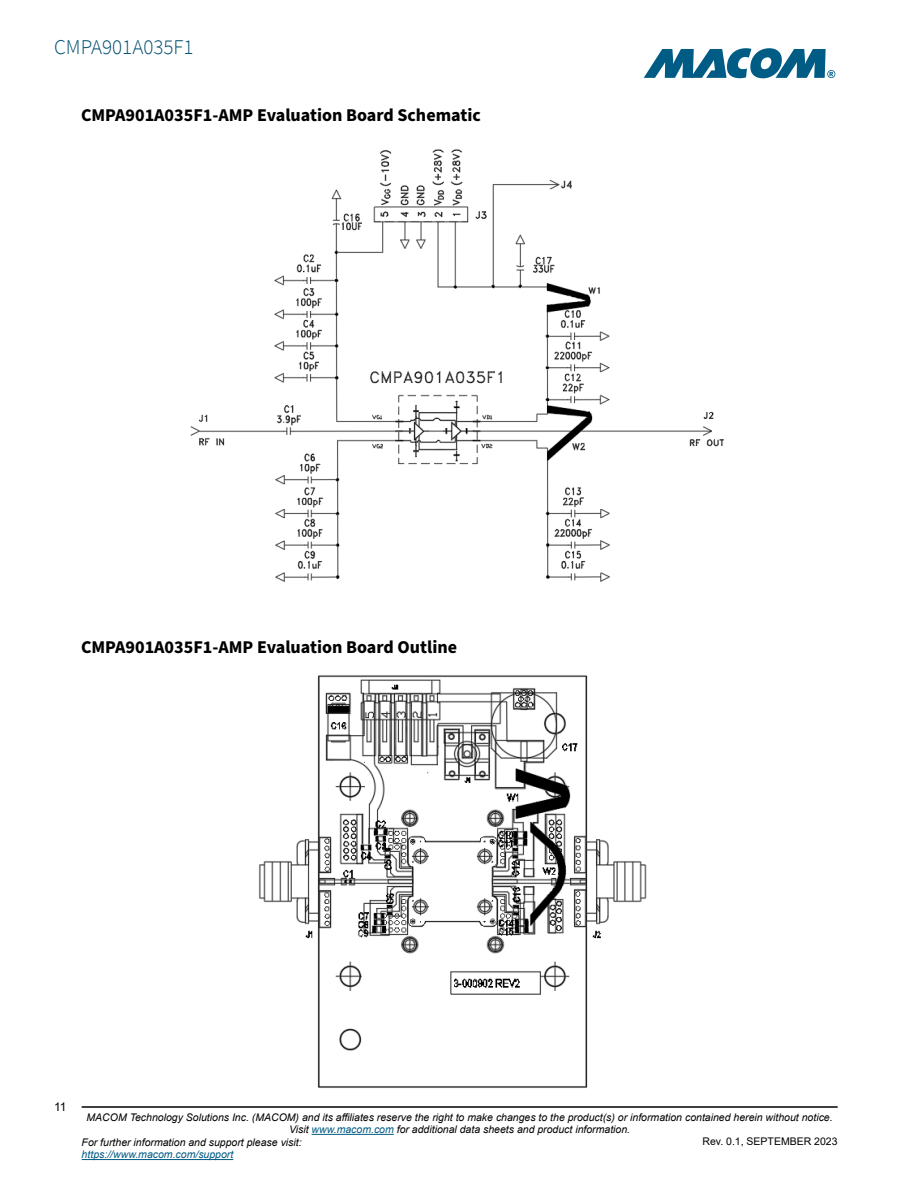
<style>
.page{position:relative;width:918px;height:1188px;background:#fff}
.page>*{position:absolute;margin:0;border:0;box-sizing:border-box;transform-origin:0 0}
.t1{font:300 21px "Source Sans Pro";color:#004f72}
.t2{font:700 18px "Source Sans Pro";color:#000}
.t3{font:12px "Arial";color:#000}
.t4{font:italic 10.5px "Arial";color:#000}
.t5{font:italic 10.5px "Arial";color:#005a84}
.t6{font:10.5px "Arial";color:#000}
.s1{color:#005a84}
</style>
<div class="page">
<svg style="left:644px;top:48px;width:191px;height:30px"></svg>
<hr style="left:82px;top:1106px;width:756px;height:2px;background:#000">
<hr style="left:312px;top:1134px;width:82px;height:1px;background:#005a84">
<hr style="left:82px;top:1159px;width:151px;height:1px;background:#005a84">
<img style="left:258px;top:675px;width:389px;height:413px">
<div style="left:362px;top:964px;width:87px;height:36px;background:#fff"></div>
<img style="left:190px;top:149px;width:534px;height:433px">
<h1 class="t1" style="left:54px;top:34px;width:141px">CMPA901A035F1</h1>
<h2 class="t2" style="left:81px;top:103px;width:401px">CMPA901A035F1-AMP Evaluation Board Schematic</h2>
<h2 class="t2" style="left:81px;top:635px;width:378px">CMPA901A035F1-AMP Evaluation Board Outline</h2>
<p class="t3" style="left:54px;top:1099px;width:14px">11</p>
<p class="t4" style="left:87px;top:1110px;width:748px">MACOM Technology Solutions Inc. (MACOM) and its affiliates reserve the right to make changes to the product(s) or information contained herein without notice.</p>
<p class="t4" style="left:289px;top:1123px;width:343px">Visit <span class="s1">www.macom.com</span> for additional data sheets and product information.</p>
<p class="t4" style="left:82px;top:1135px;width:222px">For further information and support please visit:</p>
<p class="t5" style="left:82px;top:1148px;width:153px">https://www.macom.com/support</p>
<p class="t6" style="left:702px;top:1134px;width:137px">Rev. 0.1, SEPTEMBER 2023</p>
</div>
